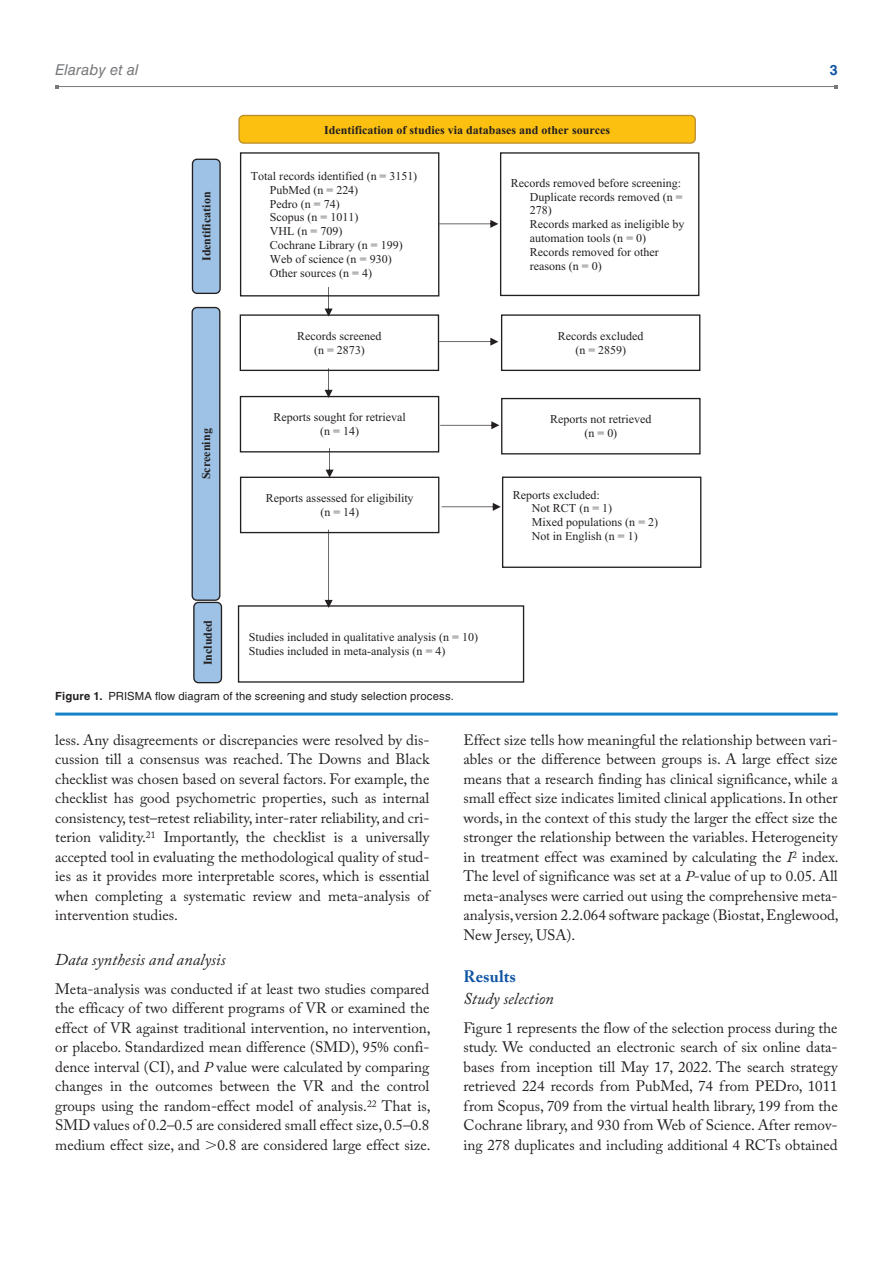
<style>
.page{position:relative;width:893px;height:1263px;background:#fff}
.page>*{position:absolute;margin:0;border:0;box-sizing:border-box;transform-origin:0 0}
.t1{font:italic 16.5px "Adobe Caslon Pro";color:#231f20}
.t2{font:700 16.5px "Adobe Caslon Pro";letter-spacing:.005em;color:#1055a4}
.t3{font:15px/19.5px "Adobe Caslon Pro";color:#231f20;text-align:justify}
.t4{font:italic 15px "Helvetica LT Std";color:#76787b}
.t5{font:700 14.25px "Helvetica LT Std";color:#1055a4}
.t6{font:12px/13.8px "Times New Roman";color:#231f20;text-align:center}
.t7{font:700 12px "Times New Roman";color:#231f20}
.t8{font:11.25px "Helvetica LT Std";letter-spacing:.015em;color:#231f20}
.s1{font-weight:700}
.s2{font-style:italic}
</style>
<div class="page">
<hr style="left:57px;top:86px;width:779px;height:1px;background:#76787b">
<hr style="left:55px;top:712px;width:783px;height:3px;background:#1582c5">
<div style="left:240px;top:152px;width:199px;height:144px;border:1px solid #231f20"></div>
<div style="left:500px;top:152px;width:199px;height:144px;border:1px solid #231f20"></div>
<div style="left:240px;top:314px;width:199px;height:57px;border:1px solid #231f20"></div>
<div style="left:501px;top:314px;width:199px;height:57px;border:1px solid #231f20"></div>
<div style="left:240px;top:396px;width:199px;height:56px;border:1px solid #231f20"></div>
<div style="left:501px;top:398px;width:200px;height:56px;border:1px solid #231f20"></div>
<div style="left:240px;top:477px;width:199px;height:56px;border:1px solid #231f20"></div>
<div style="left:502px;top:477px;width:199px;height:91px;border:1px solid #231f20"></div>
<svg style="left:439px;top:220px;width:59px;height:8px"></svg>
<svg style="left:439px;top:338px;width:59px;height:8px"></svg>
<svg style="left:440px;top:421px;width:59px;height:8px"></svg>
<svg style="left:442px;top:503px;width:59px;height:8px"></svg>
<div style="left:239px;top:115px;width:456px;height:28px;background:#fcc011;border-radius:5px"></div>
<div style="left:238px;top:115px;width:458px;height:29px;border:1px solid #bb8e2d;border-radius:5px"></div>
<div style="left:192px;top:159px;width:28px;height:134px;background:#9dc2e5;border-radius:5px"></div>
<div style="left:192px;top:159px;width:29px;height:135px;border:1px solid #231f20;border-radius:5px"></div>
<div style="left:192px;top:308px;width:28px;height:292px;background:#9dc2e5;border-radius:5px"></div>
<div style="left:192px;top:307px;width:28px;height:294px;border:1px solid #231f20;border-radius:5px"></div>
<div style="left:194px;top:602px;width:27px;height:81px;background:#9dc2e5;border-radius:5px"></div>
<div style="left:193px;top:602px;width:29px;height:81px;border:1px solid #231f20;border-radius:5px"></div>
<svg style="left:325px;top:287px;width:8px;height:30px"></svg>
<svg style="left:325px;top:368px;width:8px;height:30px"></svg>
<svg style="left:326px;top:448px;width:8px;height:30px"></svg>
<svg style="left:325px;top:529px;width:8px;height:79px"></svg>
<p class="t4" style="left:55px;top:61px;width:85px">Elaraby et al</p>
<p class="t5" style="left:830px;top:61px;width:9px">3</p>
<p class="t7" style="left:200px;top:261px;width:71px;rotate:-90deg">noi taci fi tnedI</p>
<p class="t7" style="left:200px;top:479px;width:52px;rotate:-90deg">Screening</p>
<p class="t7" style="left:324px;top:123px;width:287px">Identification of studies via databases and other sources</p>
<p class="t6" style="left:270px;top:169px;width:149px;text-align:left;text-indent:-19px">Total records identified (n = 3151)<br>PubMed (n = 224)<br>Pedro (n = 74)<br>Scopus (n = 1011)<br>VHL (n = 709)<br>Cochrane Library (n = 199)<br>Web of science (n = 930)<br>Other sources (n = 4)</p>
<p class="t6" style="left:530px;top:176px;width:156px;text-align:left;text-indent:-19px">Records removed before screening:<br>Duplicate records removed (n =<br>278)<br>Records marked as ineligible by automation tools (n = 0)<br>Records removed for other reasons (n = 0)</p>
<p class="t6" style="left:297px;top:329px;width:86px">Records screened (n = 2873)</p>
<p class="t6" style="left:558px;top:329px;width:87px">Records excluded (n = 2859)</p>
<p class="t6" style="left:273px;top:410px;width:134px">Reports sought for retrieval (n = 14)</p>
<p class="t6" style="left:550px;top:412px;width:103px">Reports not retrieved (n =0)</p>
<p class="t6" style="left:266px;top:491px;width:149px">Reports assessed for eligibility (n = 14)</p>
<p class="t6" style="left:532px;top:488px;width:128px;text-align:left;text-indent:-19px">Reports excluded:<br>Not RCT (n = 1)<br>Mixed populations (n = 2)<br>Not in English (n = 1)</p>
<p class="t7" style="left:201px;top:665px;width:47px;rotate:-90deg">Included</p>
<p class="t8" style="left:55px;top:689px;width:400px"><span class="s1">Figure 1.</span> PRISMA flow diagram of the screening and study selection process.</p>
<p class="t6" style="left:249px;top:630px;width:231px;text-align:left">Studies included in qualitative analysis (n = 10)<br>Studies included in meta-analysis (n = 4)</p>
<p class="t3" style="left:55px;top:730px;width:376px">less. Any disagreements or discrepancies were resolved by dis&shy;cussion till a consensus was reached. The Downs and Black checklist was chosen based on several factors. For example, the checklist has good psychometric properties, such as internal consistency, test–retest reliability, inter-rater reliability, and cri&shy;terion validity.<sup>21</sup> Importantly, the checklist is a universally accepted tool in evaluating the methodological quality of stud&shy;ies as it provides more interpretable scores, which is essential when completing a systematic review and meta-analysis of intervention studies.</p>
<p class="t1" style="left:55px;top:950px;width:172px">Data synthesis and analysis</p>
<p class="t3" style="left:55px;top:979px;width:377px">Meta-analysis was conducted if at least two studies compared the efficacy of two different programs of VR or examined the effect of VR against traditional intervention, no intervention, or placebo. Standardized mean difference (SMD), 95% confi&shy;dence interval (CI), and <span class="s2">P</span> value were calculated by comparing changes in the outcomes between the VR and the control groups using the random-effect model of analysis.<sup>22</sup> That is, SMD values of 0.2–0.5 are considered small effect size, 0.5–0.8 medium effect size, and 0.8 are considered large effect size.</p>
<p class="t3" style="left:463px;top:730px;width:377px">Effect size tells how meaningful the relationship between vari&shy;ables or the difference between groups is. A large effect size means that a research finding has clinical significance, while a small effect size indicates limited clinical applications. In other words, in the context of this study the larger the effect size the stronger the relationship between the variables. Heterogeneity in treatment effect was examined by calculating the <span class="s2">I</span><sup>2</sup> index.<br>The level of significance was set at a <span class="s2">P</span>-value of up to 0.05. All meta-analyses were carried out using the comprehensive meta&shy;analysis, version 2.2.064 software package (Biostat, Englewood, New Jersey, USA).</p>
<p class="t2" style="left:463px;top:966px;width:54px">Results</p>
<p class="t1" style="left:463px;top:989px;width:92px">Study selection</p>
<p class="t3" style="left:463px;top:1018px;width:376px">Figure 1 represents the flow of the selection process during the study. We conducted an electronic search of six online data&shy;bases from inception till May 17, 2022. The search strategy retrieved 224 records from PubMed, 74 from PEDro, 1011 from Scopus, 709 from the virtual health library, 199 from the Cochrane library, and 930 from Web of Science. After remov&shy;ing 278 duplicates and including additional 4 RCTs obtained</p>
</div>
